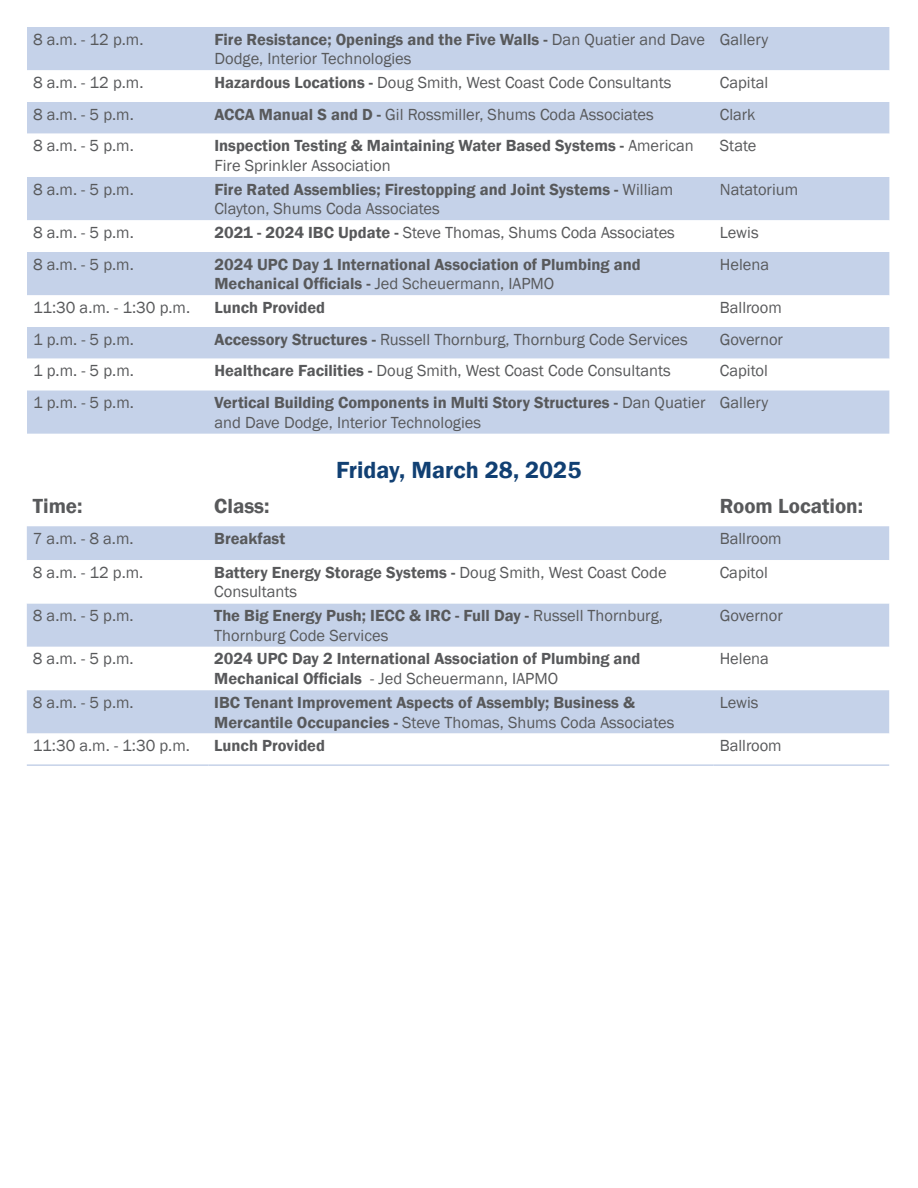
<style>
.page{position:relative;width:918px;height:1188px;background:#fff}
.page>*{position:absolute;margin:0;border:0;box-sizing:border-box;transform-origin:0 0}
.t1{font:600 24px "Franklin Gothic";color:#114073}
.t2{font:600 21px "Franklin Gothic";color:#58595b}
.t3{font:16.5px/19.8px "Franklin Gothic";color:#58595b}
.t4{font:600 16.5px/19.8px "Franklin Gothic";color:#58595b}
.s1{font-weight:600}
.s2{font-weight:400}
</style>
<div class="page">
<div style="left:27px;top:27px;width:862px;height:407px;background:#c5d2e9"></div>
<svg style="left:27px;top:70px;width:862px;height:320px"></svg>
<div style="left:27px;top:526px;width:862px;height:34px;background:#c5d2e9"></div>
<svg style="left:27px;top:603px;width:862px;height:131px;fill:#c5d2e9"></svg>
<hr style="left:27px;top:764px;width:181px;height:2px;background:#c5d2e9">
<hr style="left:208px;top:764px;width:506px;height:2px;background:#c5d2e9">
<hr style="left:714px;top:764px;width:175px;height:2px;background:#c5d2e9">
<p class="t3" style="left:33px;top:30px;width:112px">8 a.m. - 12 p.m.</p>
<p class="t3" style="left:214px;top:30px;width:492px"><span class="s1">Fire Resistance; Openings and the Five Walls -</span> Dan Quatier and Dave<br>Dodge, Interior Technologies</p>
<p class="t3" style="left:720px;top:30px;width:50px">Gallery</p>
<p class="t3" style="left:33px;top:73px;width:112px">8 a.m. - 12 p.m.</p>
<p class="t3" style="left:214px;top:73px;width:459px"><span class="s1">Hazardous Locations -</span> Doug Smith, West Coast Code Consultants</p>
<p class="t3" style="left:720px;top:73px;width:50px">Capital</p>
<p class="t3" style="left:33px;top:105px;width:102px">8 a.m. - 5 p.m.</p>
<p class="t3" style="left:214px;top:105px;width:441px"><span class="s1">ACCA Manual S and D -</span> Gil Rossmiller, Shums Coda Associates</p>
<p class="t3" style="left:720px;top:105px;width:37px">Clark</p>
<p class="t3" style="left:33px;top:136px;width:102px">8 a.m. - 5 p.m.</p>
<p class="t4" style="left:214px;top:136px;width:481px">Inspection Testing &amp; Maintaining Water Based Systems - <span class="s2">American<br>Fire Sprinkler Association</span></p>
<p class="t3" style="left:720px;top:136px;width:38px">State</p>
<p class="t3" style="left:33px;top:180px;width:102px">8 a.m. - 5 p.m.</p>
<p class="t4" style="left:214px;top:179px;width:460px">Fire Rated Assemblies; Firestopping and Joint Systems - <span class="s2">William<br>Clayton, Shums Coda Associates</span></p>
<p class="t3" style="left:720px;top:180px;width:80px">Natatorium</p>
<p class="t3" style="left:33px;top:223px;width:102px">8 a.m. - 5 p.m.</p>
<p class="t3" style="left:214px;top:223px;width:462px"><span class="s1">2021 - 2024 IBC Update -</span> Steve Thomas, Shums Coda Associates</p>
<p class="t3" style="left:720px;top:223px;width:40px">Lewis</p>
<p class="t3" style="left:33px;top:255px;width:102px">8 a.m. - 5 p.m.</p>
<p class="t4" style="left:214px;top:254px;width:428px">2024 UPC Day 1 International Association of Plumbing and<br>Mechanical Officials - <span class="s2">Jed Scheuermann, IAPMO</span></p>
<p class="t3" style="left:720px;top:255px;width:51px">Helena</p>
<p class="t3" style="left:33px;top:298px;width:159px">11:30 a.m. - 1:30 p.m.</p>
<p class="t4" style="left:214px;top:298px;width:112px">Lunch Provided</p>
<p class="t3" style="left:720px;top:298px;width:64px">Ballroom</p>
<p class="t3" style="left:33px;top:330px;width:102px">1 p.m. - 5 p.m.</p>
<p class="t3" style="left:214px;top:330px;width:475px"><span class="s1">Accessory Structures -</span> Russell Thornburg, Thornburg Code Services</p>
<p class="t3" style="left:720px;top:330px;width:65px">Governor</p>
<p class="t3" style="left:33px;top:361px;width:102px">1 p.m. - 5 p.m.</p>
<p class="t3" style="left:214px;top:361px;width:458px"><span class="s1">Healthcare Facilities -</span> Doug Smith, West Coast Code Consultants</p>
<p class="t3" style="left:720px;top:361px;width:50px">Capitol</p>
<p class="t3" style="left:33px;top:393px;width:102px">1 p.m. - 5 p.m.</p>
<p class="t4" style="left:214px;top:393px;width:493px">Vertical Building Components in Multi Story Structures - <span class="s2">Dan Quatier and Dave Dodge, Interior Technologies</span></p>
<p class="t3" style="left:720px;top:393px;width:50px">Gallery</p>
<p class="t1" style="left:336px;top:455px;width:247px">Friday, March 28, 2025</p>
<p class="t2" style="left:33px;top:493px;width:51px">Time:</p>
<p class="t2" style="left:214px;top:493px;width:57px">Class:</p>
<p class="t2" style="left:720px;top:493px;width:145px">Room Location:</p>
<p class="t3" style="left:33px;top:529px;width:102px">7 a.m. - 8 a.m.</p>
<p class="t4" style="left:214px;top:529px;width:73px">Breakfast</p>
<p class="t3" style="left:720px;top:529px;width:64px">Ballroom</p>
<p class="t3" style="left:33px;top:563px;width:112px">8 a.m. - 12 p.m.</p>
<p class="t3" style="left:214px;top:563px;width:454px"><span class="s1">Battery Energy Storage Systems -</span> Doug Smith, West Coast Code<br>Consultants</p>
<p class="t3" style="left:720px;top:563px;width:50px">Capitol</p>
<p class="t3" style="left:33px;top:606px;width:102px">8 a.m. - 5 p.m.</p>
<p class="t3" style="left:214px;top:606px;width:450px"><span class="s1">The Big Energy Push; IECC &amp; IRC - Full Day -</span> Russell Thornburg,<br>Thornburg Code Services</p>
<p class="t3" style="left:720px;top:606px;width:65px">Governor</p>
<p class="t3" style="left:33px;top:649px;width:102px">8 a.m. - 5 p.m.</p>
<p class="t4" style="left:214px;top:649px;width:428px">2024 UPC Day 2 International Association of Plumbing and<br>Mechanical Officials <span class="s2">- Jed Scheuermann, IAPMO</span></p>
<p class="t3" style="left:720px;top:649px;width:51px">Helena</p>
<p class="t3" style="left:33px;top:693px;width:102px">8 a.m. - 5 p.m.</p>
<p class="t4" style="left:214px;top:693px;width:462px">IBC Tenant Improvement Aspects of Assembly; Business &amp;<br>Mercantile Occupancies - <span class="s2">Steve Thomas, Shums Coda Associates</span></p>
<p class="t3" style="left:720px;top:693px;width:40px">Lewis</p>
<p class="t3" style="left:33px;top:736px;width:159px">11:30 a.m. - 1:30 p.m.</p>
<p class="t4" style="left:214px;top:736px;width:112px">Lunch Provided</p>
<p class="t3" style="left:720px;top:736px;width:64px">Ballroom</p>
</div>
